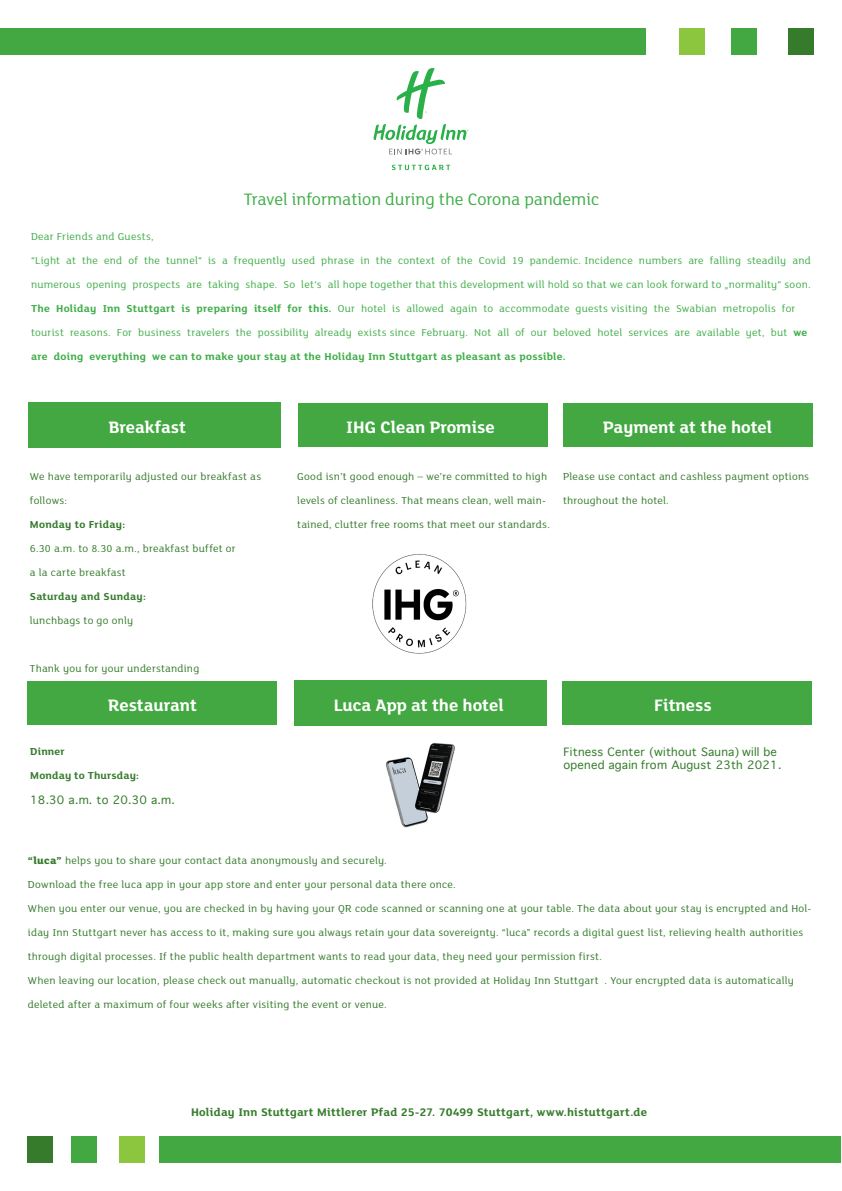
<style>
.page{position:relative;width:842px;height:1191px;background:#fff}
.page>*{position:absolute;margin:0;border:0;box-sizing:border-box;transform-origin:0 0}
.t1{font:700 18px "FS Lola";color:#fff}
.t2{font:18px "FS Lola";color:#40ae49}
.t3{font:700 12px "FS Lola";letter-spacing:.015em;color:#357b2b}
.t4{font:11px/24px "FS Lola";letter-spacing:.02em;color:#357b2b}
.t5{font:11px/24px "FS Lola";letter-spacing:.02em;color:#40ae49}
.t6{font:11px/13.2px "Geneva";letter-spacing:.015em;color:#357b2b}
.t7{font:700 11px/23.5px "FS Lola";letter-spacing:.02em;color:#357b2b}
.s1{font-weight:700}
.s2{font-weight:800}
</style>
<div class="page">
<div style="left:298px;top:403px;width:249px;height:43px;background:#43a842"></div>
<div style="left:0;top:28px;width:645px;height:27px;background:#43a842"></div>
<div style="left:679px;top:28px;width:26px;height:27px;background:#8bc63e"></div>
<div style="left:731px;top:28px;width:26px;height:27px;background:#43a842"></div>
<div style="left:788px;top:28px;width:26px;height:27px;background:#357b2b"></div>
<svg style="left:373px;top:68px;width:95px;height:86px"></svg>
<svg style="left:392px;top:165px;width:58px;height:5px"></svg>
<div style="left:160px;top:1136px;width:681px;height:27px;background:#43a842"></div>
<div style="left:119px;top:1135px;width:26px;height:27px;background:#8bc63e"></div>
<div style="left:71px;top:1135px;width:26px;height:27px;background:#43a842"></div>
<div style="left:27px;top:1135px;width:26px;height:27px;background:#357b2b"></div>
<div style="left:28px;top:403px;width:253px;height:45px;background:#43a842"></div>
<div style="left:27px;top:680px;width:249px;height:44px;background:#43a842"></div>
<div style="left:563px;top:680px;width:249px;height:44px;background:#43a842"></div>
<img style="left:385px;top:743px;width:70px;height:85px">
<div style="left:295px;top:680px;width:252px;height:46px;background:#43a842"></div>
<div style="left:563px;top:403px;width:249px;height:43px;background:#43a842"></div>
<img style="left:372px;top:554px;width:95px;height:100px">
<h1 class="t2" style="left:244px;top:187px;width:357px">Travel information during the Corona pandemic</h1>
<p class="t5" style="left:31px;top:224px;width:781px">Dear Friends and Guests,<br>“Light at the end of the tunnel“ is a frequently used phrase in the context of the Covid 19 pandemic. Incidence numbers are falling steadily and numerous opening prospects are taking shape. So let‘s all hope together that this development will hold so that we can look forward to „normality“ soon.<br><span class="s1">The Holiday Inn Stuttgart is preparing itself for this.</span> Our hotel is allowed again to accommodate guests visiting the Swabian metropolis for tourist reasons. For business travelers the possibility already exists since February. Not all of our beloved hotel services are available yet, but <span class="s1">we are doing everything we can to make your stay at the Holiday Inn Stuttgart as pleasant as possible.</span></p>
<h1 class="t1" style="left:109px;top:415px;width:79px">Breakfast</h1>
<p class="t4" style="left:30px;top:464px;width:233px">We have temporarily adjusted our breakfast as follows:</p>
<p class="t7" style="left:30px;top:512px;width:97px">Monday to Friday:</p>
<p class="t4" style="left:30px;top:536px;width:207px">6.30 a.m. to 8.30 a.m., breakfast buffet or a la carte breakfast</p>
<p class="t7" style="left:30px;top:584px;width:117px">Saturday and Sunday:</p>
<p class="t4" style="left:30px;top:608px;width:105px">lunchbags to go only</p>
<p class="t4" style="left:30px;top:656px;width:171px">Thank you for your understanding</p>
<h1 class="t1" style="left:346px;top:415px;width:150px">IHG Clean Promise</h1>
<h1 class="t1" style="left:603px;top:415px;width:171px">Payment at the hotel</h1>
<p class="t4" style="left:297px;top:464px;width:254px">Good isn’t good enough – we’re committed to high levels of cleanliness. That means clean, well main&shy;tained, clutter free rooms that meet our standards.</p>
<p class="t4" style="left:563px;top:464px;width:247px">Please use contact and cashless payment options throughout the hotel.</p>
<h1 class="t1" style="left:108px;top:693px;width:90px">Restaurant</h1>
<h1 class="t1" style="left:334px;top:693px;width:172px">Luca App at the hotel</h1>
<h1 class="t1" style="left:654px;top:693px;width:59px">Fitness</h1>
<p class="t7" style="left:30px;top:739px;width:110px">Dinner<br>Monday to Thursday:</p>
<p class="t6" style="left:30px;top:793px;width:146px">18.30 a.m. to 20.30 a.m.</p>
<p class="t6" style="left:563px;top:746px;width:219px">Fitness Center (without Sauna) will be opened again from August 23th 2021.</p>
<p class="t4" style="left:28px;top:848px;width:785px"><span class="s2">“luca”</span> helps you to share your contact data anonymously and securely.<br>Download the free luca app in your app store and enter your personal data there once.<br>When you enter our venue, you are checked in by having your QR code scanned or scanning one at your table. The data about your stay is encrypted and Hol&shy;iday Inn Stuttgart never has access to it, making sure you always retain your data sovereignty. “luca” records a digital guest list, relieving health authorities through digital processes. If the public health department wants to read your data, they need your permission first.<br>When leaving our location, please check out manually, automatic checkout is not provided at Holiday Inn Stuttgart . Your encrypted data is automatically deleted after a maximum of four weeks after visiting the event or venue.</p>
<p class="t3" style="left:191px;top:1104px;width:458px">Holiday Inn Stuttgart Mittlerer Pfad 25-27. 70499 Stuttgart, www.histuttgart.de</p>
</div>
